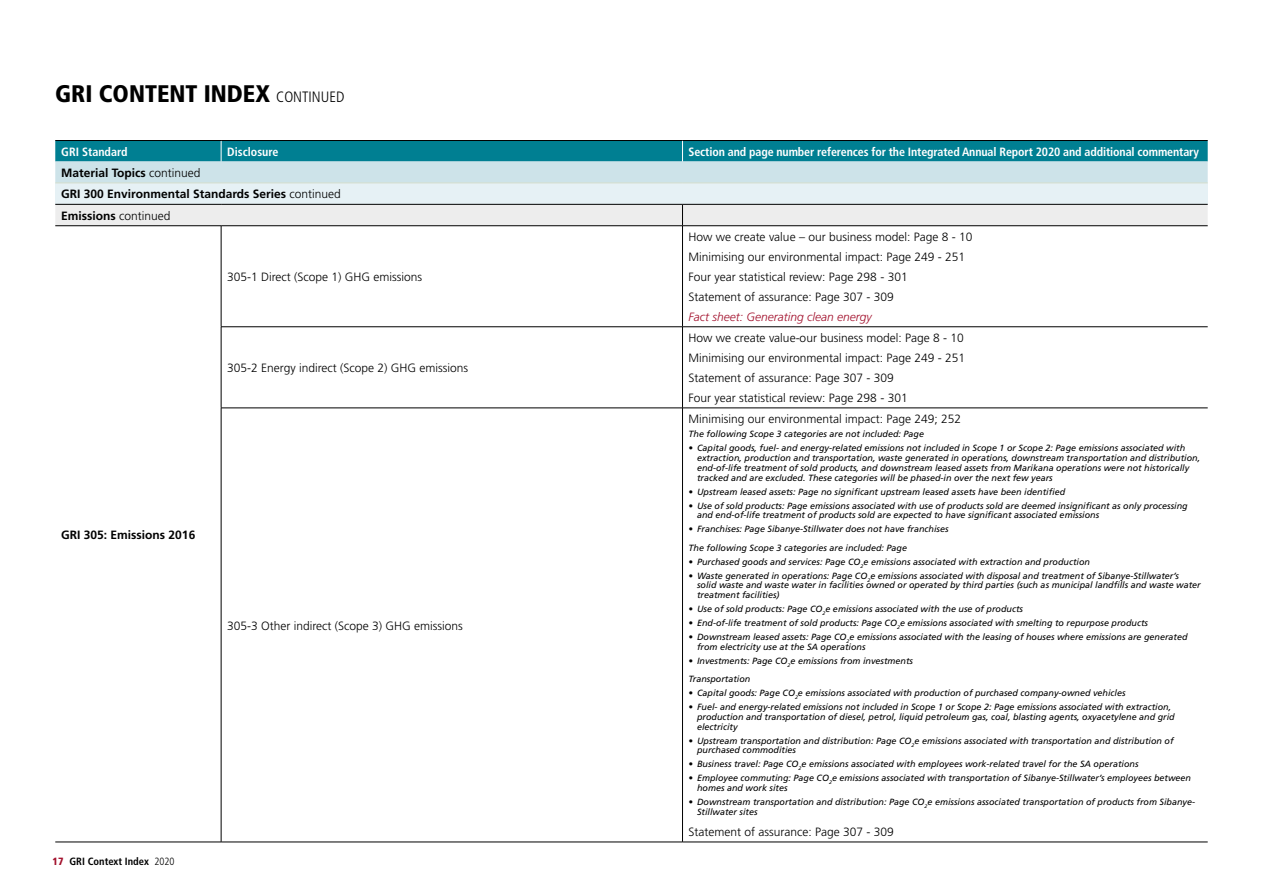
<style>
.page{position:relative;width:1263px;height:893px;background:#fff}
.page>*{position:absolute;margin:0;border:0;box-sizing:border-box;transform-origin:0 0}
.Main_heading{font:900 condensed 24px "Frutiger";color:#000}
.Body_copy{font:300 12px "Frutiger";color:#000}
.Body_copy-2{font:700 condensed 12px "Frutiger";letter-spacing:-.01em;color:#fff}
.Body_copy-3{font:700 12px "Frutiger";color:#000}
.Body_copy-4{font:italic 300 12px "Frutiger";color:#a20f2b}
.t1{font:700 condensed 10.5px "Frutiger";color:#000}
.footnote{font:italic 9px/9.8px "Frutiger";color:#000}
.s1{font-weight:300;font-size:15px}
.s2{font-weight:300}
.s3{font-weight:900;color:#a20f2b}
</style>
<div class="page">
<div style="left:55px;top:183px;width:1153px;height:21px;background:#e6f1f5"></div>
<hr style="left:221px;top:326px;width:461px;height:1px;background:#000">
<hr style="left:682px;top:326px;width:526px;height:1px;background:#000">
<hr style="left:221px;top:408px;width:461px;height:1px;background:#000">
<hr style="left:682px;top:408px;width:526px;height:1px;background:#000">
<svg style="left:55px;top:204px;width:1153px;height:22px;background:#dbdbdb"></svg>
<hr style="left:682px;top:226px;width:1px;height:101px;background:#000">
<hr style="left:682px;top:327px;width:1px;height:81px;background:#000">
<hr style="left:682px;top:408px;width:1px;height:434px;background:#000">
<svg style="left:55px;top:141px;width:1153px;height:42px;background:#6ab2be"></svg>
<hr style="left:221px;top:226px;width:1px;height:101px;background:#000">
<hr style="left:221px;top:327px;width:1px;height:81px;background:#000">
<hr style="left:221px;top:408px;width:1px;height:434px;background:#000">
<hr style="left:55px;top:842px;width:166px;height:1px;background:#000">
<hr style="left:221px;top:842px;width:461px;height:1px;background:#000">
<hr style="left:682px;top:842px;width:526px;height:1px;background:#000">
<hr style="left:55px;top:183px;width:166px;height:1px;background:#d5decb">
<hr style="left:221px;top:183px;width:461px;height:1px;background:#d5decb">
<hr style="left:682px;top:183px;width:526px;height:1px;background:#d5decb">
<hr style="left:55px;top:140px;width:166px;height:1px;background:#000">
<hr style="left:221px;top:140px;width:461px;height:1px;background:#000">
<hr style="left:682px;top:140px;width:526px;height:1px;background:#000">
<p class="Main_heading" style="left:55px;top:79px;width:291px">GRI CONTENT INDEX <span class="s1">CONTINUED</span></p>
<p class="Body_copy-2" style="left:61px;top:144px;width:68px">GRI Standard</p>
<p class="Body_copy-2" style="left:227px;top:144px;width:53px">Disclosure</p>
<p class="Body_copy-2" style="left:688px;top:144px;width:512px">Section and page number references for the Integrated Annual Report 2020 and additional commentary</p>
<p class="Body_copy-3" style="left:61px;top:166px;width:141px">Material Topics <span class="s2">continued</span></p>
<p class="Body_copy-3" style="left:61px;top:187px;width:281px">GRI 300 Environmental Standards Series <span class="s2">continued</span></p>
<p class="Body_copy-3" style="left:61px;top:209px;width:111px">Emissions <span class="s2">continued</span></p>
<p class="Body_copy" style="left:227px;top:270px;width:197px">305-1 Direct (Scope 1) GHG emissions</p>
<p class="Body_copy" style="left:227px;top:361px;width:243px">305-2 Energy indirect (Scope 2) GHG emissions</p>
<p class="Body_copy-3" style="left:61px;top:527px;width:136px">GRI 305: Emissions 2016</p>
<p class="Body_copy" style="left:227px;top:619px;width:237px">305-3 Other indirect (Scope 3) GHG emissions</p>
<p class="t1" style="left:53px;top:855px;width:123px"><span class="s3">17</span> GRI Context Index <span class="s2">2020</span></p>
<p class="Body_copy" style="left:688px;top:230px;width:285px">How we create value – our business model: Page 8 - 10</p>
<p class="Body_copy" style="left:688px;top:250px;width:278px">Minimising our environmental impact: Page 249 - 251</p>
<p class="Body_copy" style="left:688px;top:270px;width:221px">Four year statistical review: Page 298 - 301</p>
<p class="Body_copy" style="left:688px;top:290px;width:207px">Statement of assurance: Page 307 - 309</p>
<p class="Body_copy-4" style="left:688px;top:310px;width:185px">Fact sheet: Generating clean energy</p>
<p class="Body_copy" style="left:688px;top:331px;width:277px">How we create value-our business model: Page 8 - 10</p>
<p class="Body_copy" style="left:688px;top:351px;width:278px">Minimising our environmental impact: Page 249 - 251</p>
<p class="Body_copy" style="left:688px;top:371px;width:207px">Statement of assurance: Page 307 - 309</p>
<p class="Body_copy" style="left:688px;top:391px;width:221px">Four year statistical review: Page 298 - 301</p>
<p class="Body_copy" style="left:688px;top:412px;width:274px">Minimising our environmental impact: Page 249; 252</p>
<p class="footnote" style="left:688px;top:429px;width:237px">The following Scope 3 categories are not included: Page</p>
<p class="footnote" style="left:697px;top:443px;width:505px;text-indent:-9px">• Capital goods, fuel- and energy-related emissions not included in Scope 1 or Scope 2: Page emissions associated with extraction, production and transportation, waste generated in operations, downstream transportation and distribution, end-of-life treatment of sold products, and downstream leased assets from Marikana operations were not historically tracked and are excluded. These categories will be phased-in over the next few years</p>
<p class="footnote" style="left:688px;top:486px;width:378px">• Upstream leased assets: Page no significant upstream leased assets have been identified</p>
<p class="footnote" style="left:697px;top:500px;width:492px;text-indent:-9px">• Use of sold products: Page emissions associated with use of products sold are deemed insignificant as only processing and end-of-life treatment of products sold are expected to have significant associated emissions</p>
<p class="footnote" style="left:688px;top:524px;width:262px">• Franchises: Page Sibanye-Stillwater does not have franchises</p>
<p class="footnote" style="left:688px;top:542px;width:220px">The following Scope 3 categories are included: Page</p>
<p class="footnote" style="left:688px;top:556px;width:403px">• Purchased goods and services: Page CO<sub>2</sub>e emissions associated with extraction and production</p>
<p class="footnote" style="left:697px;top:570px;width:505px;text-indent:-9px">• Waste generated in operations: Page CO<sub>2</sub>e emissions associated with disposal and treatment of Sibanye-Stillwater’s solid waste and waste water in facilities owned or operated by third parties (such as municipal landfills and waste water treatment facilities)</p>
<p class="footnote" style="left:688px;top:604px;width:336px">• Use of sold products: Page CO<sub>2</sub>e emissions associated with the use of products</p>
<p class="footnote" style="left:688px;top:618px;width:461px">• End-of-life treatment of sold products: Page CO<sub>2</sub>e emissions associated with smelting to repurpose products</p>
<p class="footnote" style="left:697px;top:632px;width:492px;text-indent:-9px">• Downstream leased assets: Page CO<sub>2</sub>e emissions associated with the leasing of houses where emissions are generated from electricity use at the SA operations</p>
<p class="footnote" style="left:688px;top:656px;width:226px">• Investments: Page CO<sub>2</sub>e emissions from investments</p>
<p class="footnote" style="left:688px;top:674px;width:63px">Transportation</p>
<p class="footnote" style="left:688px;top:688px;width:438px">• Capital goods: Page CO<sub>2</sub>e emissions associated with production of purchased company-owned vehicles</p>
<p class="footnote" style="left:697px;top:702px;width:479px;text-indent:-9px">• Fuel- and energy-related emissions not included in Scope 1 or Scope 2: Page emissions associated with extraction, production and transportation of diesel, petrol, liquid petroleum gas, coal, blasting agents, oxyacetylene and grid electricity</p>
<p class="footnote" style="left:697px;top:735px;width:478px;text-indent:-9px">• Upstream transportation and distribution: Page CO<sub>2</sub>e emissions associated with transportation and distribution of purchased commodities</p>
<p class="footnote" style="left:688px;top:759px;width:452px">• Business travel: Page CO<sub>2</sub>e emissions associated with employees work-related travel for the SA operations</p>
<p class="footnote" style="left:697px;top:773px;width:496px;text-indent:-9px">• Employee commuting: Page CO<sub>2</sub>e emissions associated with transportation of Sibanye-Stillwater’s employees between homes and work sites</p>
<p class="footnote" style="left:697px;top:797px;width:500px;text-indent:-9px">• Downstream transportation and distribution: Page CO<sub>2</sub>e emissions associated transportation of products from Sibanye-<br>Stillwater sites</p>
<p class="Body_copy" style="left:688px;top:825px;width:207px">Statement of assurance: Page 307 - 309</p>
</div>
